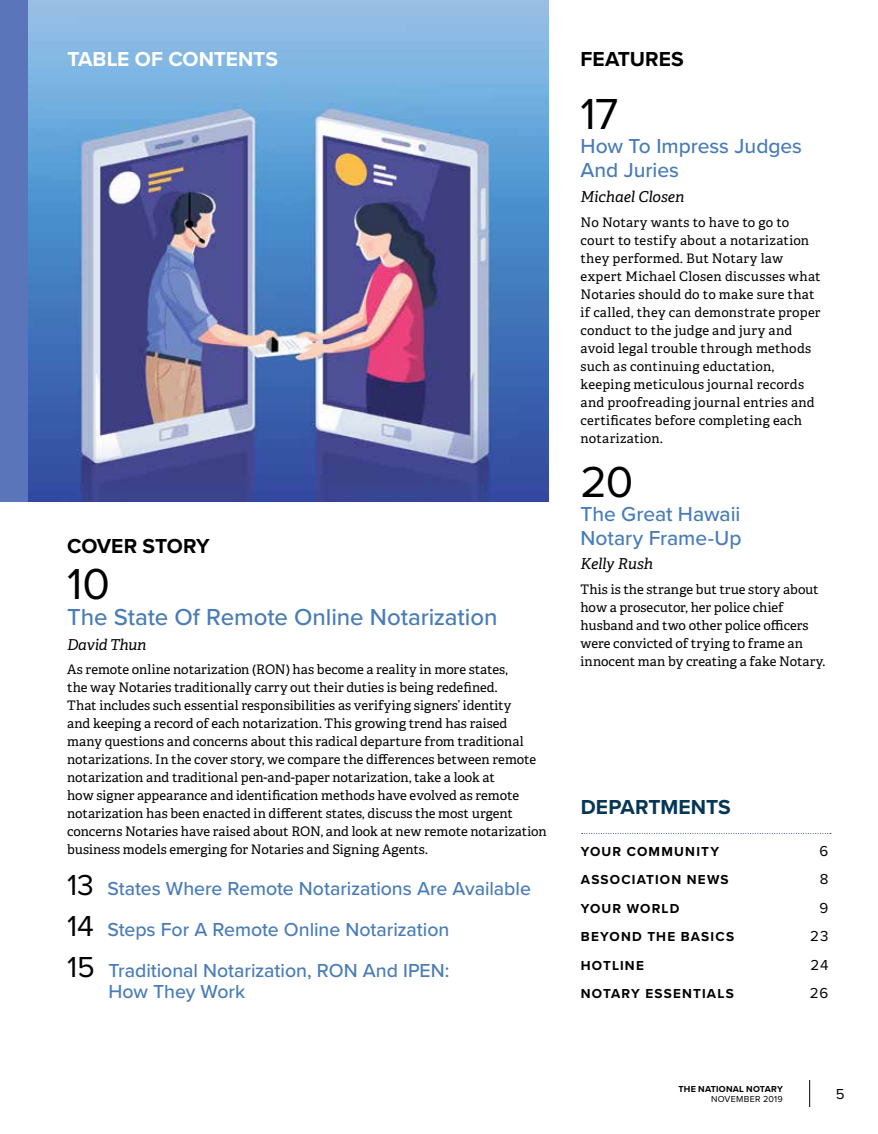
<style>
.page{position:relative;width:878px;height:1134px;background:#fff}
.page>*{position:absolute;margin:0;border:0;box-sizing:border-box;transform-origin:0 0}
.t1{font:45px "Proxima Nova";color:#000}
.t2{font:30px "Proxima Nova";color:#000}
.t3{font:500 24px "Proxima Nova";letter-spacing:-.005em;color:#497cb6}
.t4{font:500 21px/24px "Proxima Nova";letter-spacing:-.005em;color:#497cb6}
.t5{font:700 21px "Proxima Nova";color:#000}
.t6{font:700 21px "Proxima Nova";letter-spacing:-.01em;color:#fff}
.t7{font:700 21px "Proxima Nova";color:#053755}
.t8{font:500 19.5px/21px "Proxima Nova";letter-spacing:-.005em;color:#497cb6}
.t9{font:italic 15px "Adelle PE";letter-spacing:-.01em;color:#000}
.t10{font:15px "Proxima Nova";color:#000}
.t11{font:700 13.5px "Proxima Nova";letter-spacing:.09em;color:#000}
.t12{font:13.2px/18px "Adelle PE";letter-spacing:.005em;color:#000}
.t13{font:700 9px "Proxima Nova";letter-spacing:.025em;color:#000}
.t14{font:9px "Proxima Nova";letter-spacing:.03em;color:#000}
</style>
<div class="page">
<svg style="left:809px;top:1080px;width:1px;height:27px"></svg>
<img style="left:27px;top:0;width:521px;height:501px">
<div style="left:0;top:0;width:27px;height:501px;background:#5a75b9"></div>
<svg style="left:581px;top:833px;width:250px;height:1px"></svg>
<h3 class="t6" style="left:68px;top:44px;width:212px">TABLE OF CONTENTS</h3>
<h3 class="t5" style="left:67px;top:530px;width:144px">COVER STORY</h3>
<h1 class="t1" style="left:67px;top:551px;width:44px">10</h1>
<h3 class="t3" style="left:67px;top:599px;width:432px">The State Of Remote Online Notarization</h3>
<p class="t9" style="left:67px;top:634px;width:81px">David Thun</p>
<p class="t12" style="left:67px;top:660px;width:481px">As remote online notarization (RON) has become a reality in more states,<br>the way Notaries traditionally carry out their duties is being redefined.<br>That includes such essential responsibilities as verifying signers’ identity<br>and keeping a record of each notarization. This growing trend has raised<br>many questions and concerns about this radical departure from traditional notarizations. In the cover story, we compare the differences between remote notarization and traditional pen-and-paper notarization, take a look at<br>how signer appearance and identification methods have evolved as remote notarization has been enacted in different states, discuss the most urgent concerns Notaries have raised about RON, and look at new remote notarization business models emerging for Notaries and Signing Agents.</p>
<h2 class="t2" style="left:67px;top:863px;width:28px">13</h2>
<h3 class="t8" style="left:107px;top:878px;width:425px">States Where Remote Notarizations Are Available</h3>
<h2 class="t2" style="left:67px;top:904px;width:28px">14</h2>
<h3 class="t8" style="left:107px;top:919px;width:343px">Steps For A Remote Online Notarization</h3>
<h2 class="t2" style="left:67px;top:945px;width:29px">15</h2>
<h3 class="t8" style="left:108px;top:960px;width:342px">Traditional Notarization, RON And IPEN:<br>How They Work</h3>
<h3 class="t5" style="left:580px;top:44px;width:105px">FEATURES</h3>
<h1 class="t1" style="left:580px;top:81px;width:39px">17</h1>
<h3 class="t4" style="left:580px;top:133px;width:223px">How To Impress Judges<br>And Juries</h3>
<p class="t9" style="left:580px;top:186px;width:105px">Michael Closen</p>
<p class="t12" style="left:580px;top:212px;width:241px">No Notary wants to have to go to court to testify about a notarization they performed. But Notary law expert Michael Closen discusses what Notaries should do to make sure that if called, they can demonstrate proper conduct to the judge and jury and avoid legal trouble through methods such as continuing eductation, keeping meticulous journal records and proofreading journal entries and certificates before completing each notarization.</p>
<h1 class="t1" style="left:580px;top:448px;width:54px">20</h1>
<h3 class="t4" style="left:580px;top:501px;width:163px">The Great Hawaii<br>Notary Frame-Up</h3>
<p class="t9" style="left:580px;top:553px;width:74px">Kelly Rush</p>
<p class="t12" style="left:580px;top:580px;width:246px">This is the strange but true story about how a prosecutor, her police chief husband and two other police officers were convicted of trying to frame an innocent man by creating a fake Notary.</p>
<h3 class="t7" style="left:580px;top:791px;width:151px">DEPARTMENTS</h3>
<p class="t11" style="left:580px;top:841px;width:140px">YOUR COMMUNITY</p>
<p class="t10" style="left:819px;top:840px;width:10px">6</p>
<p class="t11" style="left:580px;top:870px;width:149px">ASSOCIATION NEWS</p>
<p class="t10" style="left:819px;top:868px;width:10px">8</p>
<p class="t11" style="left:580px;top:898px;width:100px">YOUR WORLD</p>
<p class="t10" style="left:819px;top:897px;width:10px">9</p>
<p class="t11" style="left:580px;top:927px;width:155px">BEYOND THE BASICS</p>
<p class="t10" style="left:810px;top:925px;width:20px">23</p>
<p class="t11" style="left:580px;top:955px;width:65px">HOTLINE</p>
<p class="t10" style="left:810px;top:954px;width:19px">24</p>
<p class="t11" style="left:580px;top:984px;width:154px">NOTARY ESSENTIALS</p>
<p class="t10" style="left:809px;top:982px;width:20px">26</p>
<p class="t13" style="left:678px;top:1082px;width:106px">THE NATIONAL NOTARY</p>
<p class="t14" style="left:711px;top:1093px;width:73px">NOVEMBER 2019</p>
<p class="t10" style="left:836px;top:1083px;width:10px">5</p>
</div>
